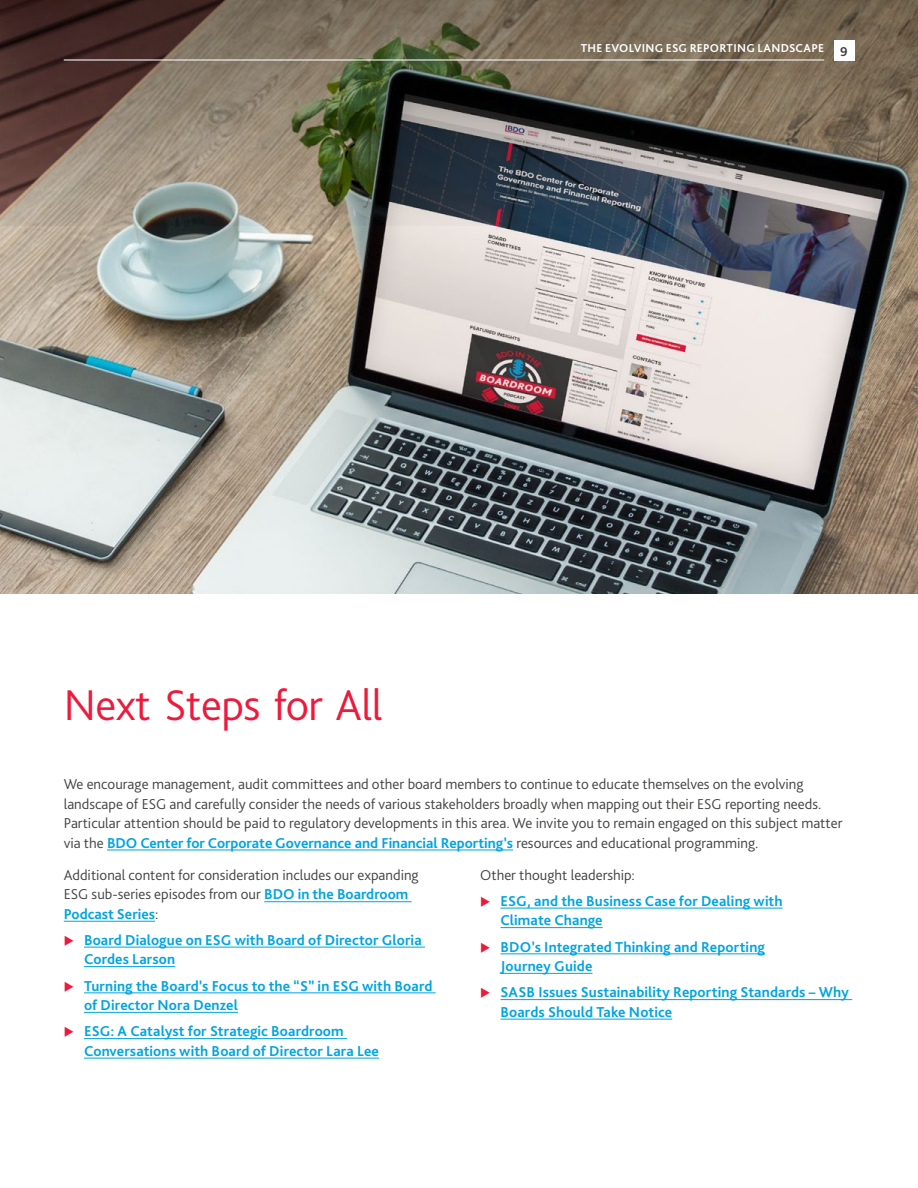
<style>
.page{position:relative;width:918px;height:1188px;background:#fff}
.page>*{position:absolute;margin:0;border:0;box-sizing:border-box;transform-origin:0 0}
.t1{font:300 45px "Bliss Pro";letter-spacing:-.01em;color:#ed1a3b}
.t2{font:300 15px/19.5px "Bliss Pro";color:#424241}
.t3{font:700 15px/19.5px "Bliss Pro";letter-spacing:.01em;color:#00a4df}
.t4{font:700 13.5px "Bliss Pro";color:#424241}
.t5{font:700 12px "Bliss Pro";letter-spacing:.025em;color:#fff}
.s1{font-weight:700;color:#00a4df}
</style>
<div class="page">
<img style="left:0;top:226px;width:918px;height:367px">
<img style="left:0;top:0;width:918px;height:226px">
<div style="left:834px;top:40px;width:20px;height:21px;background:#fff"></div>
<hr style="left:64px;top:59px;width:760px;height:2px;background:#fff">
<hr style="left:107px;top:850px;width:406px;height:1px;background:#00a4df">
<hr style="left:264px;top:901px;width:148px;height:1px;background:#00a4df">
<hr style="left:64px;top:921px;width:91px;height:1px;background:#00a4df">
<hr style="left:84px;top:947px;width:341px;height:1px;background:#00a4df">
<hr style="left:84px;top:966px;width:91px;height:1px;background:#00a4df">
<hr style="left:84px;top:992px;width:352px;height:1px;background:#00a4df">
<hr style="left:84px;top:1012px;width:154px;height:1px;background:#00a4df">
<hr style="left:84px;top:1038px;width:263px;height:1px;background:#00a4df">
<hr style="left:84px;top:1058px;width:295px;height:1px;background:#00a4df">
<hr style="left:501px;top:908px;width:282px;height:1px;background:#00a4df">
<hr style="left:501px;top:927px;width:102px;height:1px;background:#00a4df">
<hr style="left:501px;top:953px;width:264px;height:1px;background:#00a4df">
<hr style="left:501px;top:973px;width:91px;height:1px;background:#00a4df">
<hr style="left:501px;top:999px;width:351px;height:1px;background:#00a4df">
<hr style="left:501px;top:1019px;width:171px;height:1px;background:#00a4df">
<p class="t5" style="left:581px;top:40px;width:245px">THE EVOLVING ESG REPORTING LANDSCAPE</p>
<p class="t4" style="left:840px;top:43px;width:9px">9</p>
<h1 class="t1" style="left:64px;top:677px;width:320px">Next Steps for All</h1>
<p class="t2" style="left:64px;top:774px;width:780px">We encourage management, audit committees and other board members to continue to educate themselves on the evolving landscape of ESG and carefully consider the needs of various stakeholders broadly when mapping out their ESG reporting needs.<br>Particular attention should be paid to regulatory developments in this area. We invite you to remain engaged on this subject matter via the <span class="s1">BDO Center for Corporate Governance and Financial Reporting’s</span> resources and educational programming.</p>
<p class="t2" style="left:64px;top:865px;width:356px">Additional content for consideration includes our expanding<br>ESG sub-series episodes from our <span class="s1">BDO in the Boardroom<br>Podcast Series</span>:</p>
<p class="t3" style="left:84px;top:930px;width:339px">Board Dialogue on ESG with Board of Director Gloria<br>Cordes Larson</p>
<p class="t3" style="left:84px;top:976px;width:350px">Turning the Board’s Focus to the “S” in ESG with Board of Director Nora Denzel</p>
<p class="t3" style="left:84px;top:1021px;width:296px">ESG: A Catalyst for Strategic Boardroom<br>Conversations with Board of Director Lara Lee</p>
<p class="t2" style="left:480px;top:865px;width:156px">Other thought leadership:</p>
<p class="t3" style="left:501px;top:891px;width:284px">ESG, and the Business Case for Dealing with<br>Climate Change</p>
<p class="t3" style="left:501px;top:937px;width:266px">BDO’s Integrated Thinking and Reporting<br>Journey Guide</p>
<p class="t3" style="left:501px;top:982px;width:350px">SASB Issues Sustainability Reporting Standards – Why<br>Boards Should Take Notice</p>
</div>
